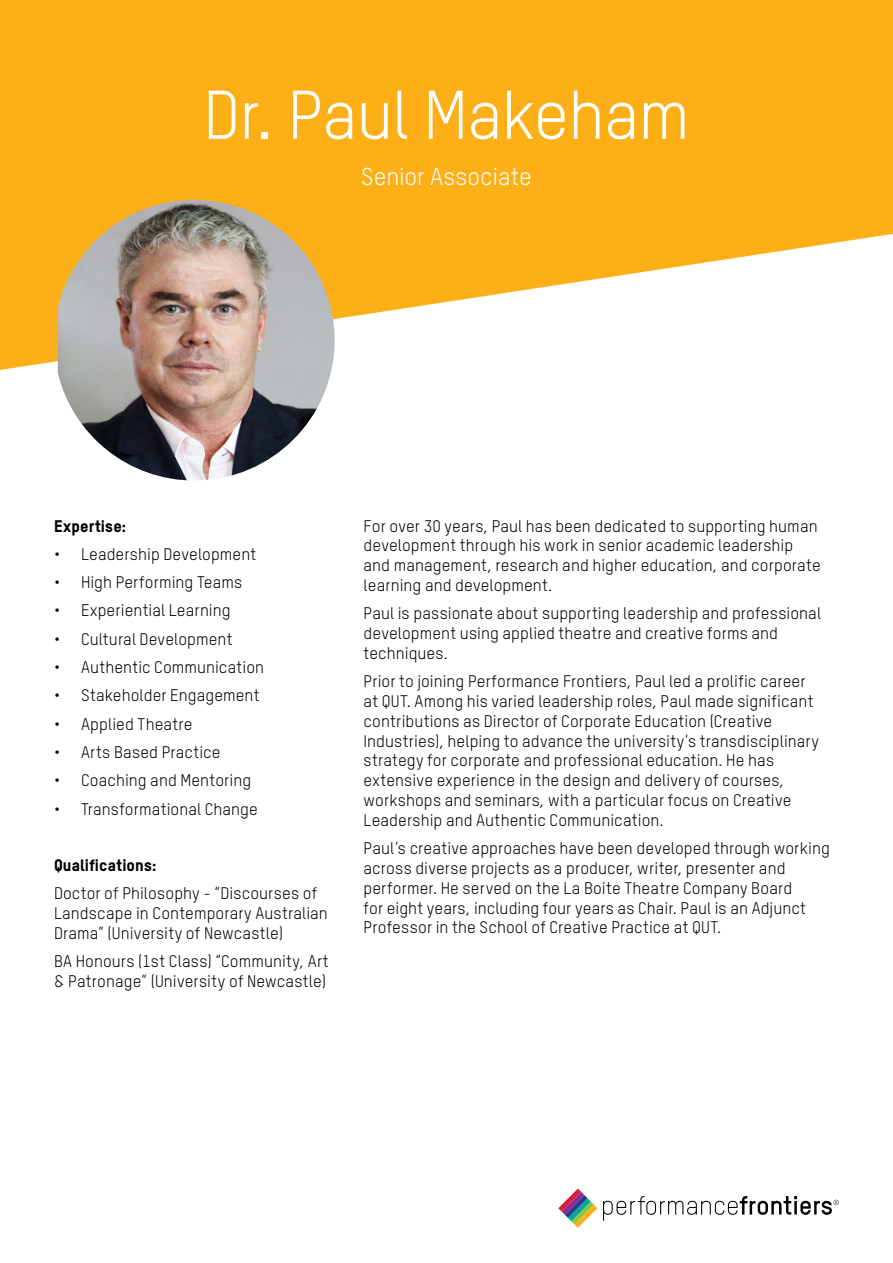
<style>
.page{position:relative;width:893px;height:1263px;background:#fff}
.page>*{position:absolute;margin:0;border:0;box-sizing:border-box;transform-origin:0 0}
.t1{font:67.5px "TSTAR";letter-spacing:-.015em;color:#fff}
.t2{font:24px "TSTAR";color:#fff}
.t3{font:16.5px/19.8px "TSTAR";letter-spacing:.005em;color:#000}
.t4{font:800 16.5px "TSTAR";letter-spacing:.01em;color:#000}
</style>
<div class="page">
<svg style="left:0;top:0;width:893px;height:370px;fill:#fcaf17"></svg>
<img style="left:58px;top:200px;width:277px;height:280px">
<svg style="left:558px;top:1188px;width:39px;height:40px"></svg>
<svg style="left:603px;top:1196px;width:236px;height:24px"></svg>
<h1 class="t1" style="left:203px;top:75px;width:488px">Dr. Paul Makeham</h1>
<h2 class="t2" style="left:361px;top:162px;width:172px">Senior Associate</h2>
<p class="t4" style="left:54px;top:515px;width:74px">Expertise:</p>
<p class="t3" style="left:54px;top:544px;width:204px">• Leadership Development</p>
<p class="t3" style="left:54px;top:572px;width:190px">• High Performing Teams</p>
<p class="t3" style="left:54px;top:601px;width:178px">• Experiential Learning</p>
<p class="t3" style="left:54px;top:629px;width:180px">• Cultural Development</p>
<p class="t3" style="left:54px;top:657px;width:212px">• Authentic Communication</p>
<p class="t3" style="left:54px;top:685px;width:207px">• Stakeholder Engagement</p>
<p class="t3" style="left:54px;top:714px;width:140px">• Applied Theatre</p>
<p class="t3" style="left:54px;top:742px;width:168px">• Arts Based Practice</p>
<p class="t3" style="left:54px;top:770px;width:199px">• Coaching and Mentoring</p>
<p class="t3" style="left:54px;top:799px;width:205px">• Transformational Change</p>
<p class="t4" style="left:54px;top:855px;width:104px">Qualifications:</p>
<p class="t3" style="left:54px;top:883px;width:275px">Doctor of Philosophy - “Discourses of<br>Landscape in Contemporary Australian<br>Drama” (University of Newcastle)</p>
<p class="t3" style="left:54px;top:951px;width:276px">BA Honours (1st Class) “Community, Art &amp; Patronage” (University of Newcastle)</p>
<p class="t3" style="left:364px;top:516px;width:459px">For over 30 years, Paul has been dedicated to supporting human development through his work in senior academic leadership and management, research and higher education, and corporate learning and development.</p>
<p class="t3" style="left:364px;top:603px;width:459px">Paul is passionate about supporting leadership and professional development using applied theatre and creative forms and techniques.</p>
<p class="t3" style="left:364px;top:671px;width:457px">Prior to joining Performance Frontiers, Paul led a prolific career at QUT. Among his varied leadership roles, Paul made significant contributions as Director of Corporate Education (Creative Industries), helping to advance the university’s transdisciplinary strategy for corporate and professional education. He has extensive experience in the design and delivery of courses, workshops and seminars, with a particular focus on Creative Leadership and Authentic Communication.</p>
<p class="t3" style="left:364px;top:838px;width:468px">Paul’s creative approaches have been developed through working across diverse projects as a producer, writer, presenter and performer. He served on the La Boite Theatre Company Board<br>for eight years, including four years as Chair. Paul is an Adjunct Professor in the School of Creative Practice at QUT.</p>
</div>
